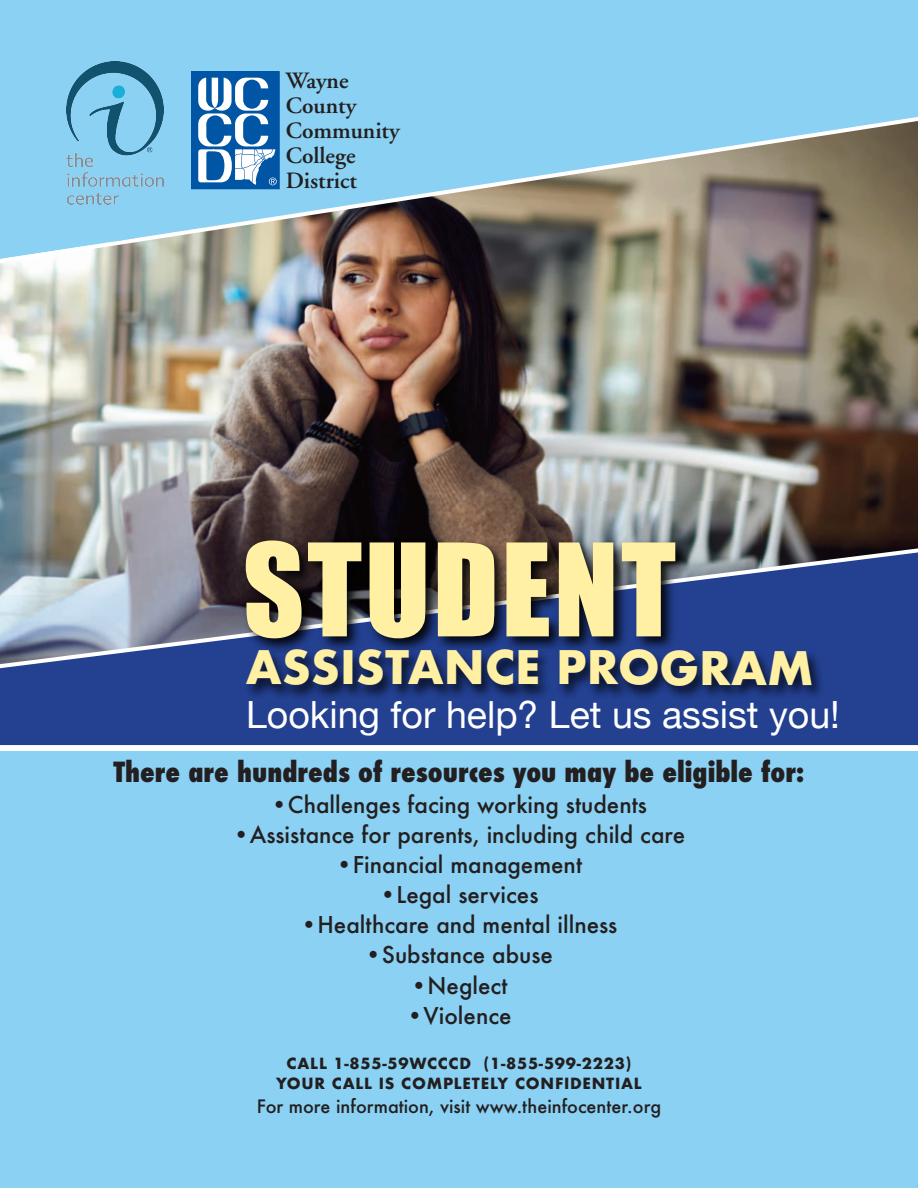
<style>
.page{position:relative;width:918px;height:1188px;background:#fff}
.page>*{position:absolute;margin:0;border:0;box-sizing:border-box;transform-origin:0 0}
.t1{font:118.8px "Impact";letter-spacing:.025em;color:#fff0a4}
.t2{font:700 45px "Futura";letter-spacing:-.005em;color:#fff0a4}
.t3{font:37.5px "Helvetica Neue";color:#fff}
.t4{font:800 condensed 27px "Futura";color:#231f20}
.t5{font:600 23.4px/25px "Adobe Garamond";color:#231f20}
.t6{font:500 22.5px "Futura";color:#231f20}
.t7{font:500 18px "Futura";color:#231f20}
.t8{font:700 15px/20.1px "Futura";letter-spacing:.05em;color:#231f20;text-align:center}
</style>
<div class="page">
<img style="left:0;top:283px;width:918px;height:257px">
<div style="left:0;top:751px;width:918px;height:437px;background:#8ad1f3"></div>
<div style="left:0;top:691px;width:918px;height:54px;background:#234091"></div>
<svg style="left:0;top:540px;width:918px;height:151px;background:#6678a1"></svg>
<img style="left:172px;top:502px;width:589px;height:206px">
<img style="left:175px;top:634px;width:721px;height:96px">
<div style="left:0;top:0;width:918px;height:99px;background:#8ad1f3"></div>
<div style="left:192px;top:72px;width:87px;height:117px;background:#0155a5"></div>
<div style="left:191px;top:71px;width:89px;height:118px;border:1px solid #0155a5"></div>
<svg style="left:198px;top:78px;width:71px;height:21px"></svg>
<img style="left:66px;top:61px;width:97px;height:38px">
<img style="left:0;top:99px;width:918px;height:184px">
<p class="t5" style="left:286px;top:70px;width:115px">Wayne<br>County<br>Community<br>College<br>District</p>
<h1 class="t1" style="left:243px;top:526px;width:435px">STUDENT</h1>
<h2 class="t2" style="left:246px;top:635px;width:570px">ASSISTANCE PROGRAM</h2>
<h3 class="t3" style="left:246px;top:692px;width:595px">Looking for help? Let us assist you!</h3>
<p class="t4" style="left:114px;top:757px;width:692px">There are hundreds of resources you may be eligible for:</p>
<p class="t6" style="left:271px;top:792px;width:378px">•Challenges facing working students</p>
<p class="t6" style="left:233px;top:822px;width:454px">•Assistance for parents, including child care</p>
<p class="t6" style="left:336px;top:852px;width:248px">•Financial management</p>
<p class="t6" style="left:379px;top:882px;width:161px">•Legal services</p>
<p class="t6" style="left:301px;top:913px;width:318px">•Healthcare and mental illness</p>
<p class="t6" style="left:365px;top:943px;width:190px">•Substance abuse</p>
<p class="t6" style="left:410px;top:973px;width:99px">•Neglect</p>
<p class="t6" style="left:406px;top:1003px;width:107px">•Violence</p>
<p class="t8" style="left:276px;top:1054px;width:367px">CALL 1-855-59WCCCD (1-855-599-2223)<br>YOUR CALL IS COMPLETELY CONFIDENTIAL</p>
<p class="t7" style="left:257px;top:1096px;width:406px">For more information, visit www.theinfocenter.org</p>
</div>
